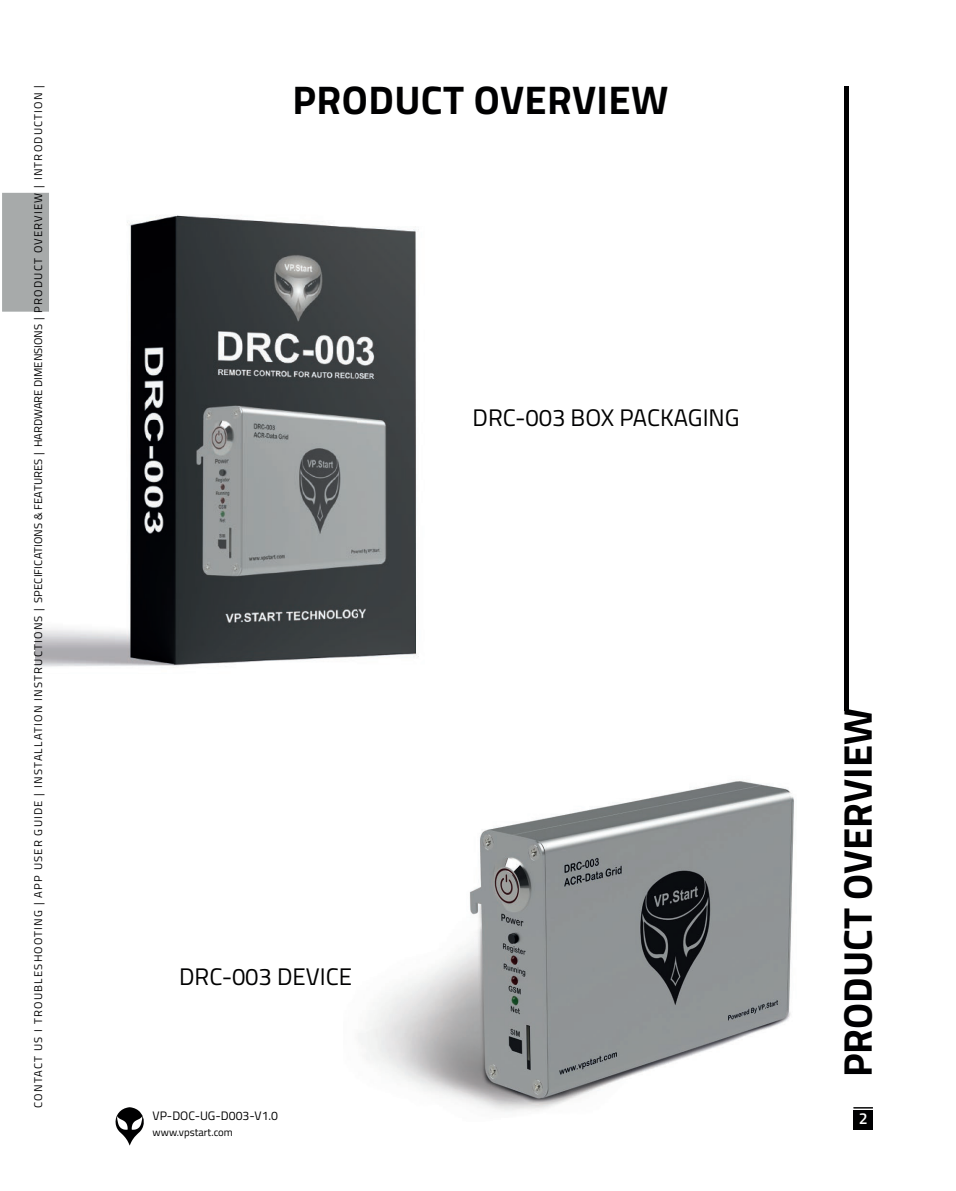
<style>
.page{position:relative;width:956px;height:1191px;background:#fff}
.page>*{position:absolute;margin:0;border:0;box-sizing:border-box;transform-origin:0 0}
.t1{font:700 40px "Titillium";color:#000001}
.t2{font:24px "Titillium";color:#000001}
.t3{font:16px "Titillium Semibold Upright";color:#fff}
.t4{font:12.2px "Titillium Web";color:#000001}
.t5{font:11.2px "Titillium";letter-spacing:.105em;color:#000001}
.t6{font:10.8px "Titillium Web";color:#000001}
</style>
<div class="page">
<img style="left:35px;top:192px;width:384px;height:475px">
<svg style="left:115px;top:1107px;width:29px;height:38px"></svg>
<div style="left:844px;top:86px;width:5px;height:625px;background:#000001"></div>
<div style="left:853px;top:1110px;width:19px;height:19px;background:#000001"></div>
<svg style="left:853px;top:1107px;width:19px;height:1px"></svg>
<div style="left:2px;top:193px;width:47px;height:119px;background:#a7aaaa"></div>
<img style="left:359px;top:781px;width:435px;height:331px">
<p class="t5" style="left:30px;top:1108px;width:1024px;rotate:-90deg">CONTACT US I TROUBLESHOOTING | APP USER GUIDE | INSTALLATION INSTRUCTIONS | SPECIFICATIONS &amp; FEATURES | HARDWARE DIMENSIONS | PRODUCT OVERVIEW | INTRODUCTION |</p>
<h1 class="t1" style="left:292px;top:70px;width:377px">PRODUCT OVERVIEW</h1>
<h2 class="t2" style="left:179px;top:959px;width:174px">DRC-003 DEVICE</h2>
<p class="t4" style="left:153px;top:1107px;width:127px">VP-DOC-UG-D003-V1.0</p>
<p class="t6" style="left:153px;top:1124px;width:82px">www.vpstart.com</p>
<h2 class="t2" style="left:472px;top:400px;width:268px">DRC-003 BOX PACKAGING</h2>
<h1 class="t1" style="left:827px;top:1077px;width:371px;rotate:-90deg">PRODUCT OVERVIEW</h1>
<h3 class="t3" style="left:858px;top:1106px;width:11px">23</h3>
</div>
